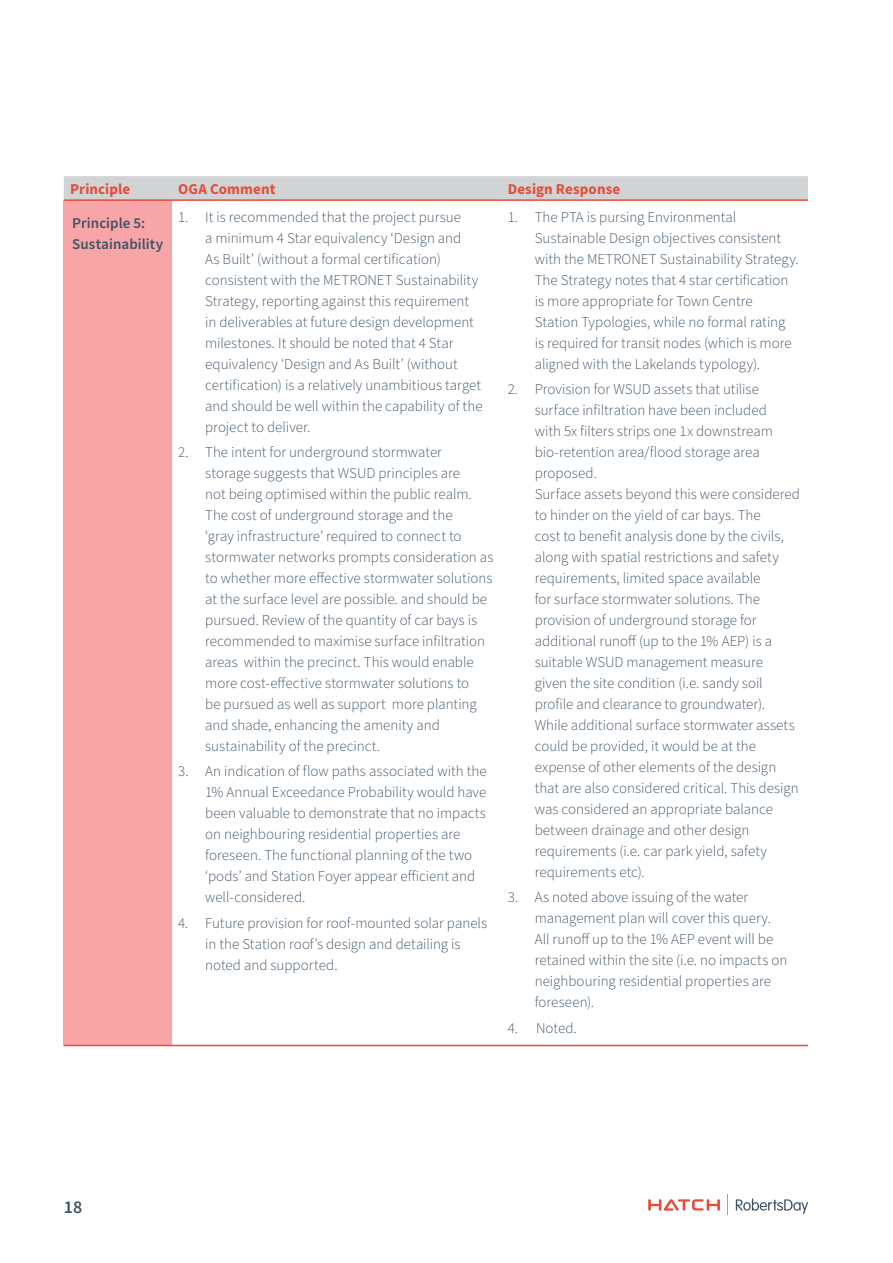
<style>
.page{position:relative;width:893px;height:1263px;background:#fff}
.page>*{position:absolute;margin:0;border:0;box-sizing:border-box;transform-origin:0 0}
.t1{font:600 18px "Source Sans Pro";color:#3f5364}
.t2{font:300 15px/21px "Source Sans Pro";color:#3f5364}
.t3{font:700 15px "Source Sans Pro";letter-spacing:.005em;color:#e54c39}
.t4{font:600 15px/21px "Source Sans Pro";letter-spacing:.005em;color:#3f5364}
</style>
<div class="page">
<svg style="left:648px;top:1199px;width:72px;height:12px"></svg>
<svg style="left:736px;top:1198px;width:72px;height:16px"></svg>
<svg style="left:727px;top:1194px;width:1px;height:21px"></svg>
<div style="left:64px;top:176px;width:744px;height:23px;background:#d1d3d4"></div>
<div style="left:64px;top:200px;width:108px;height:845px;background:#f7a5a7"></div>
<hr style="left:64px;top:1045px;width:108px;height:1px;background:#e54c39">
<hr style="left:172px;top:1045px;width:329px;height:1px;background:#e54c39">
<hr style="left:501px;top:1045px;width:307px;height:1px;background:#e54c39">
<hr style="left:64px;top:199px;width:108px;height:2px;background:#e54c39">
<hr style="left:172px;top:199px;width:329px;height:2px;background:#e54c39">
<hr style="left:501px;top:199px;width:307px;height:2px;background:#e54c39">
<p class="t3" style="left:70px;top:179px;width:62px">Principle</p>
<p class="t3" style="left:178px;top:179px;width:99px">OGA Comment</p>
<p class="t3" style="left:508px;top:179px;width:114px">Design Response</p>
<p class="t4" style="left:72px;top:213px;width:92px">Principle 5:<br>Sustainability</p>
<p class="t2" style="left:205px;top:207px;width:279px;text-indent:-27px">1. It is recommended that the project pursue<br>a minimum 4 Star equivalency ‘Design and<br>As Built’ (without a formal certification) consistent with the METRONET Sustainability Strategy, reporting against this requirement in deliverables at future design development milestones. It should be noted that 4 Star equivalency ‘Design and As Built’ (without certification) is a relatively unambitious target and should be well within the capability of the project to deliver.</p>
<p class="t2" style="left:205px;top:442px;width:290px;text-indent:-27px">2. The intent for underground stormwater<br>storage suggests that WSUD principles are<br>not being optimised within the public realm.<br>The cost of underground storage and the<br>‘gray infrastructure’ required to connect to stormwater networks prompts consideration as to whether more effective stormwater solutions at the surface level are possible. and should be pursued. Review of the quantity of car bays is recommended to maximise surface infiltration areas within the precinct. This would enable more cost-effective stormwater solutions to<br>be pursued as well as support more planting and shade, enhancing the amenity and sustainability of the precinct.</p>
<p class="t2" style="left:205px;top:761px;width:283px;text-indent:-27px">3. An indication of flow paths associated with the 1% Annual Exceedance Probability would have been valuable to demonstrate that no impacts on neighbouring residential properties are foreseen. The functional planning of the two ‘pods’ and Station Foyer appear efficient and well-considered.</p>
<p class="t2" style="left:205px;top:913px;width:284px;text-indent:-27px">4. Future provision for roof-mounted solar panels in the Station roof’s design and detailing is noted and supported.</p>
<p class="t2" style="left:535px;top:207px;width:266px;text-indent:-27px">1. The PTA is pursing Environmental Sustainable Design objectives consistent with the METRONET Sustainability Strategy.<br>The Strategy notes that 4 star certification is more appropriate for Town Centre Station Typologies, while no formal rating<br>is required for transit nodes (which is more aligned with the Lakelands typology).</p>
<p class="t2" style="left:535px;top:379px;width:267px;text-indent:-27px">2. Provision for WSUD assets that utilise surface infiltration have been included<br>with 5x filters strips one 1x downstream bio-retention area/flood storage area proposed.<br>Surface assets beyond this were considered to hinder on the yield of car bays. The<br>cost to benefit analysis done by the civils, along with spatial restrictions and safety requirements, limited space available<br>for surface stormwater solutions. The provision of underground storage for additional runoff (up to the 1% AEP) is a suitable WSUD management measure<br>given the site condition (i.e. sandy soil profile and clearance to groundwater).<br>While additional surface stormwater assets could be provided, it would be at the expense of other elements of the design that are also considered critical. This design was considered an appropriate balance between drainage and other design requirements (i.e. car park yield, safety requirements etc).</p>
<p class="t2" style="left:535px;top:887px;width:254px;text-indent:-27px">3. As noted above issuing of the water management plan will cover this query.<br>All runoff up to the 1% AEP event will be retained within the site (i.e. no impacts on neighbouring residential properties are foreseen).</p>
<p class="t2" style="left:508px;top:1018px;width:71px">4. Noted.</p>
<p class="t1" style="left:64px;top:1195px;width:20px">18</p>
</div>
